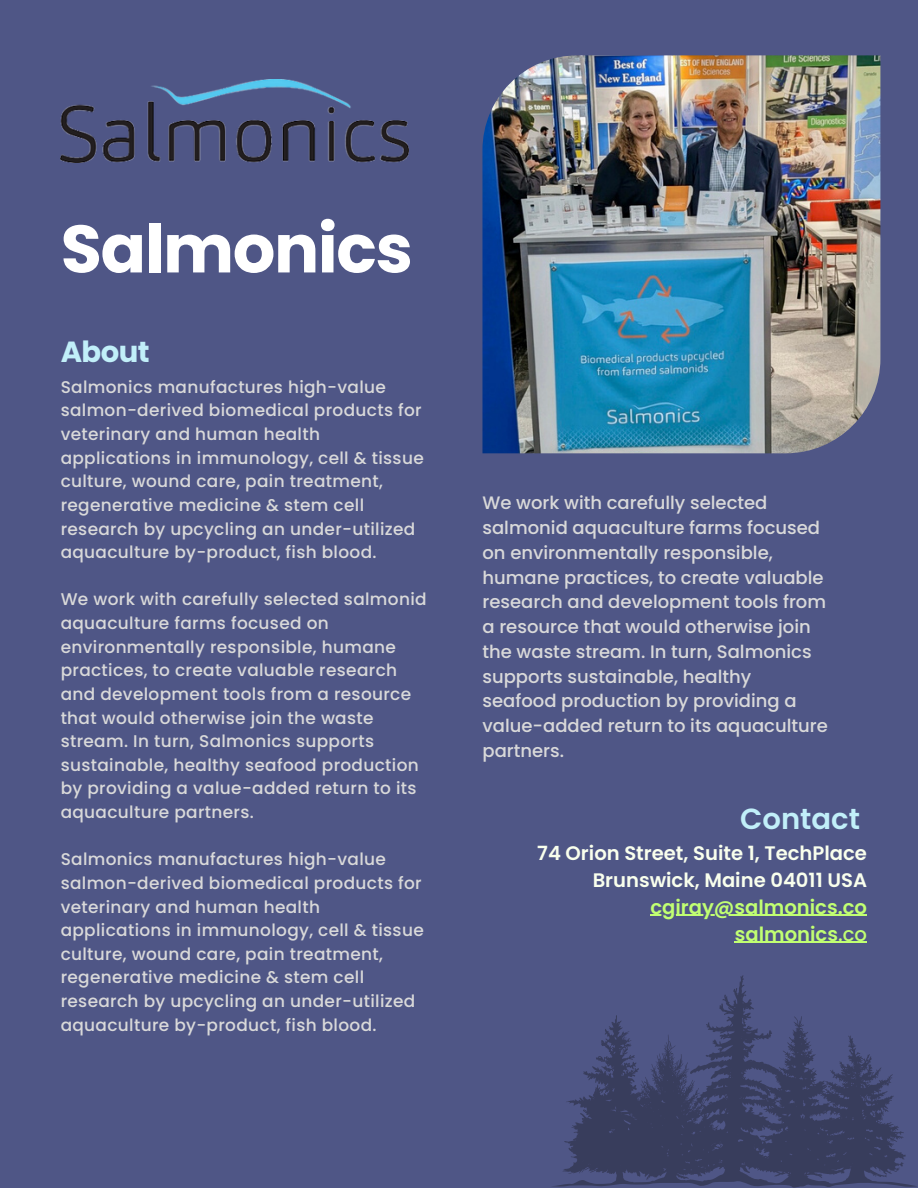
<style>
.page{position:relative;width:918px;height:1188px;background:#4f5686}
.page>*{position:absolute;margin:0;border:0;box-sizing:border-box;transform-origin:0 0}
.t1{font:700 67.05px "Poppins";letter-spacing:-.02em;color:#fff}
.t2{font:600 29.1px "Poppins";color:#c1eff9}
.t3{font:700 29.1px "Poppins";letter-spacing:-.02em;color:#c1eff9}
.t4{font:600 19.5px "Poppins";color:#f9ffed}
.t5{font:600 19.5px "Poppins";color:#c1ff72}
.t6{font:500 18px/24.8px "Poppins";color:#d9d9d9}
.t7{font:500 16.95px/23.7px "Poppins";letter-spacing:.02em;color:#d9d9d9}
.s1{font-weight:500}
</style>
<div class="page">
<svg style="left:552px;top:975px;width:365px;height:213px"></svg>
<img style="left:61px;top:80px;width:347px;height:83px">
<img style="left:482px;top:55px;width:398px;height:398px">
<hr style="left:650px;top:915px;width:217px;height:1px;background:#c1ff72">
<hr style="left:735px;top:942px;width:103px;height:1px;background:#c1ff72">
<svg style="left:838px;top:942px;width:29px;height:1px"></svg>
<p class="t1" style="left:61px;top:202px;width:354px">Salmonics</p>
<p class="t3" style="left:61px;top:332px;width:90px">About</p>
<p class="t7" style="left:61px;top:375px;width:365px">Salmonics manufactures high-value salmon-derived biomedical products for veterinary and human health applications in immunology, cell &amp; tissue culture, wound care, pain treatment, regenerative medicine &amp; stem cell research by upcycling an under-utilized aquaculture by-product, fish blood.</p>
<p class="t7" style="left:61px;top:588px;width:367px">We work with carefully selected salmonid aquaculture farms focused on environmentally responsible, humane practices, to create valuable research and development tools from a resource that would otherwise join the waste stream. In turn, Salmonics supports sustainable, healthy seafood production by providing a value-added return to its aquaculture partners.</p>
<p class="t7" style="left:61px;top:848px;width:365px">Salmonics manufactures high-value salmon-derived biomedical products for veterinary and human health applications in immunology, cell &amp; tissue culture, wound care, pain treatment, regenerative medicine &amp; stem cell research by upcycling an under-utilized aquaculture by-product, fish blood.</p>
<p class="t4" style="left:537px;top:839px;width:331px">74 Orion Street, Suite 1, TechPlace</p>
<p class="t6" style="left:482px;top:491px;width:347px">We work with carefully selected salmonid aquaculture farms focused on environmentally responsible, humane practices, to create valuable research and development tools from a resource that would otherwise join the waste stream. In turn, Salmonics supports sustainable, healthy seafood production by providing a value-added return to its aquaculture partners.</p>
<p class="t2" style="left:740px;top:798px;width:121px">Contact</p>
<p class="t4" style="left:593px;top:866px;width:276px">Brunswick, Maine 04011 USA</p>
<p class="t5" style="left:650px;top:893px;width:218px">cgiray@salmonics.co</p>
<p class="t5" style="left:735px;top:920px;width:134px">salmonics<span class="s1">.co</span></p>
</div>
